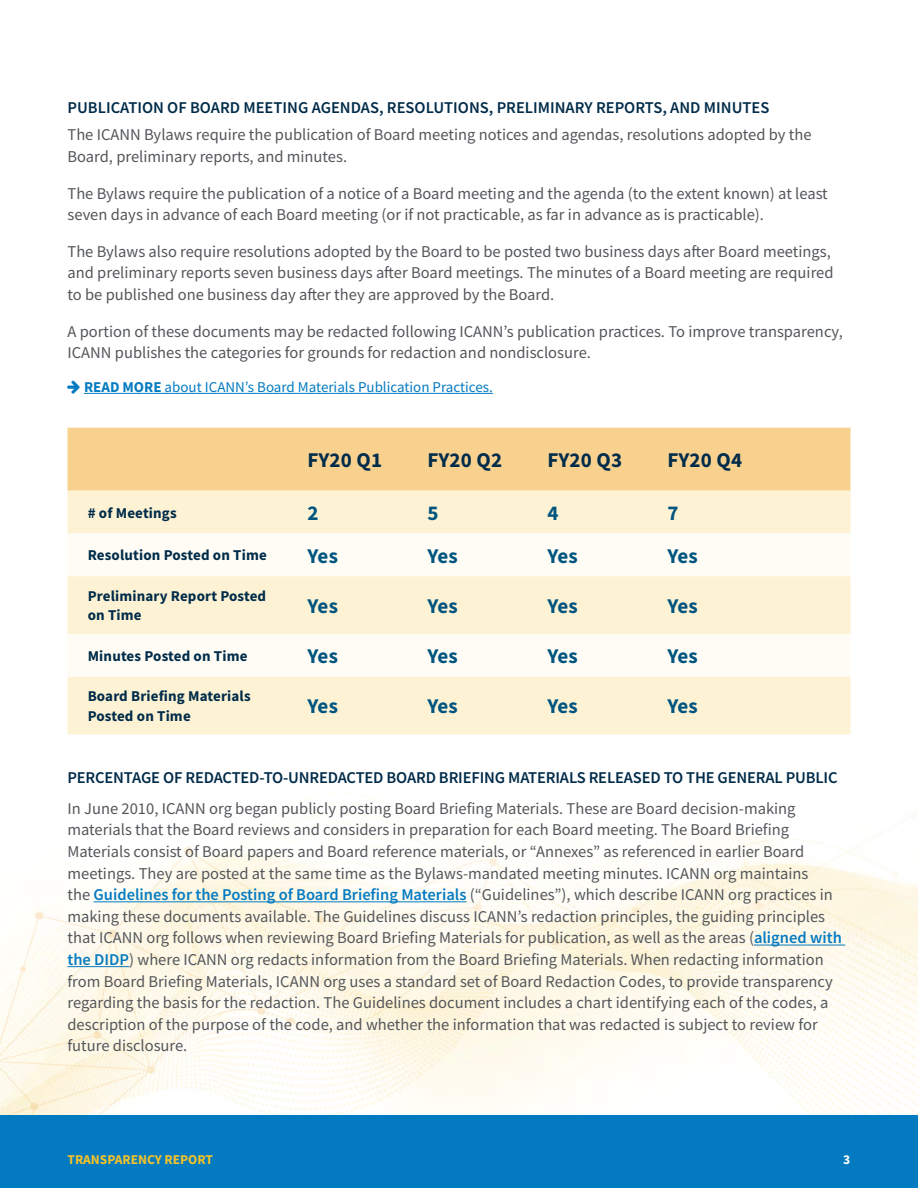
<style>
.page{position:relative;width:918px;height:1188px;background:#fff}
.page>*{position:absolute;margin:0;border:0;box-sizing:border-box;transform-origin:0 0}
.t1{font:700 21px "Source Sans Pro";letter-spacing:-.015em;color:#005580}
.t2{font:700 21px "Source Sans Pro";letter-spacing:.01em;color:#002b49}
.t3{font:16.5px/21.6px "Source Sans Pro";color:#53565a}
.t4{font:600 16.5px "Source Sans Pro";letter-spacing:-.01em;color:#002b49}
.t5{font:700 15px/19.5px "Source Sans Pro";letter-spacing:.01em;color:#002b49}
.t6{font:15px "Source Sans Pro";color:#047bc1}
.t7{font:700 13.5px "Source Sans Pro";color:#f4c22a}
.t8{font:700 13.5px "Source Sans Pro";color:#fff}
.s1{font-weight:700}
.s2{font-weight:600;color:#047bc1}
</style>
<div class="page">
<img style="left:0;top:392px;width:918px;height:724px">
<div style="left:0;top:1116px;width:918px;height:72px;background:#047bc1"></div>
<hr style="left:84px;top:393px;width:409px;height:1px;background:#047bc1">
<hr style="left:94px;top:901px;width:373px;height:1px;background:#047bc1">
<hr style="left:754px;top:945px;width:91px;height:1px;background:#047bc1">
<hr style="left:68px;top:966px;width:61px;height:1px;background:#047bc1">
<div style="left:68px;top:428px;width:782px;height:63px;background:#f8d18f"></div>
<div style="left:68px;top:491px;width:782px;height:243px;background:#fdf3d4"></div>
<svg style="left:68px;top:533px;width:782px;height:144px;fill:#fefcf4"></svg>
<svg style="left:68px;top:392px;width:12px;height:2px"></svg>
<p class="t4" style="left:68px;top:97px;width:703px">PUBLICATION OF BOARD MEETING AGENDAS, RESOLUTIONS, PRELIMINARY REPORTS, AND MINUTES</p>
<p class="t3" style="left:68px;top:124px;width:746px">The ICANN Bylaws require the publication of Board meeting notices and agendas, resolutions adopted by the<br>Board, preliminary reports, and minutes.</p>
<p class="t3" style="left:68px;top:182px;width:762px">The Bylaws require the publication of a notice of a Board meeting and the agenda (to the extent known) at least seven days in advance of each Board meeting (or if not practicable, as far in advance as is practicable).</p>
<p class="t3" style="left:68px;top:241px;width:768px">The Bylaws also require resolutions adopted by the Board to be posted two business days after Board meetings, and preliminary reports seven business days after Board meetings. The minutes of a Board meeting are required to be published one business day after they are approved by the Board.</p>
<p class="t3" style="left:68px;top:320px;width:777px">A portion of these documents may be redacted following ICANN’s publication practices. To improve transparency,<br>ICANN publishes the categories for grounds for redaction and nondisclosure.</p>
<p class="t6" style="left:84px;top:377px;width:410px"><span class="s1">READ MORE</span> about ICANN’s Board Materials Publication Practices.</p>
<p class="t2" style="left:308px;top:446px;width:76px">FY20 Q1</p>
<p class="t2" style="left:427px;top:446px;width:76px">FY20 Q2</p>
<p class="t2" style="left:547px;top:446px;width:76px">FY20 Q3</p>
<p class="t2" style="left:667px;top:446px;width:76px">FY20 Q4</p>
<p class="t5" style="left:88px;top:503px;width:91px"># of Meetings</p>
<p class="t1" style="left:308px;top:499px;width:13px">2</p>
<p class="t1" style="left:427px;top:499px;width:13px">5</p>
<p class="t1" style="left:547px;top:499px;width:13px">4</p>
<p class="t1" style="left:667px;top:499px;width:13px">7</p>
<p class="t5" style="left:88px;top:545px;width:181px">Resolution Posted on Time</p>
<p class="t1" style="left:308px;top:541px;width:32px">Yes</p>
<p class="t1" style="left:427px;top:541px;width:32px">Yes</p>
<p class="t1" style="left:547px;top:541px;width:32px">Yes</p>
<p class="t1" style="left:667px;top:541px;width:32px">Yes</p>
<p class="t5" style="left:88px;top:586px;width:180px">Preliminary Report Posted on Time</p>
<p class="t1" style="left:308px;top:592px;width:32px">Yes</p>
<p class="t1" style="left:427px;top:592px;width:32px">Yes</p>
<p class="t1" style="left:547px;top:592px;width:32px">Yes</p>
<p class="t1" style="left:667px;top:592px;width:32px">Yes</p>
<p class="t5" style="left:88px;top:646px;width:161px">Minutes Posted on Time</p>
<p class="t1" style="left:308px;top:642px;width:32px">Yes</p>
<p class="t1" style="left:427px;top:642px;width:32px">Yes</p>
<p class="t1" style="left:547px;top:642px;width:32px">Yes</p>
<p class="t1" style="left:667px;top:642px;width:32px">Yes</p>
<p class="t5" style="left:88px;top:686px;width:164px">Board Briefing Materials<br>Posted on Time</p>
<p class="t1" style="left:308px;top:692px;width:32px">Yes</p>
<p class="t1" style="left:427px;top:692px;width:32px">Yes</p>
<p class="t1" style="left:547px;top:692px;width:32px">Yes</p>
<p class="t1" style="left:667px;top:692px;width:32px">Yes</p>
<p class="t4" style="left:68px;top:767px;width:772px">PERCENTAGE OF REDACTED-TO-UNREDACTED BOARD BRIEFING MATERIALS RELEASED TO THE GENERAL PUBLIC</p>
<p class="t3" style="left:68px;top:797px;width:776px">In June 2010, ICANN org began publicly posting Board Briefing Materials. These are Board decision-making materials that the Board reviews and considers in preparation for each Board meeting. The Board Briefing Materials consist of Board papers and Board reference materials, or “Annexes” as referenced in earlier Board meetings. They are posted at the same time as the Bylaws-mandated meeting minutes. ICANN org maintains<br>the <span class="s2">Guidelines for the Posting of Board Briefing Materials</span> (“Guidelines”), which describe ICANN org practices in making these documents available. The Guidelines discuss ICANN’s redaction principles, the guiding principles that ICANN org follows when reviewing Board Briefing Materials for publication, as well as the areas (<span class="s2">aligned with the DIDP</span>) where ICANN org redacts information from the Board Briefing Materials. When redacting information from Board Briefing Materials, ICANN org uses a standard set of Board Redaction Codes, to provide transparency regarding the basis for the redaction. The Guidelines document includes a chart identifying each of the codes, a description of the purpose of the code, and whether the information that was redacted is subject to review for future disclosure.</p>
<p class="t7" style="left:68px;top:1151px;width:147px">TRANSPARENCY REPORT</p>
<p class="t8" style="left:843px;top:1151px;width:9px">3</p>
</div>
